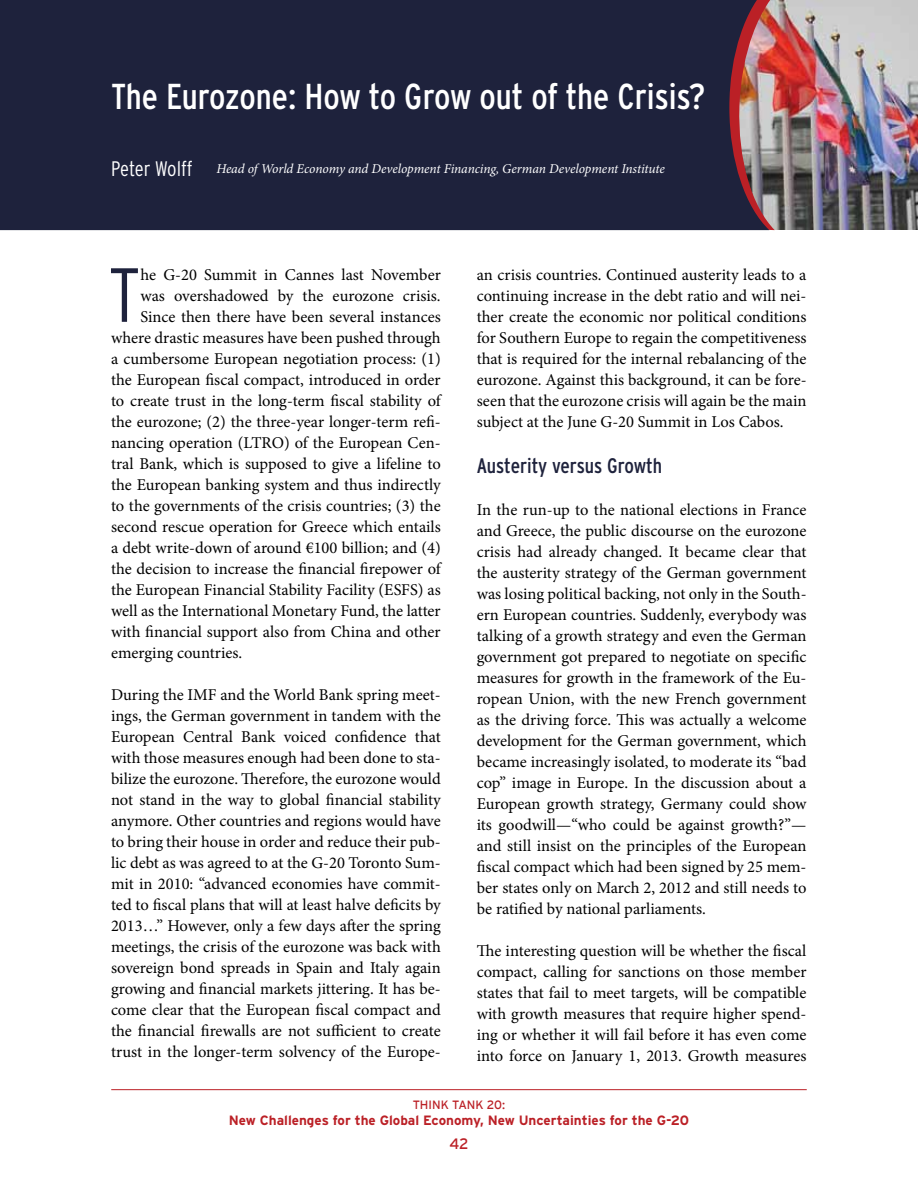
<style>
.page{position:relative;width:918px;height:1188px;background:#fff}
.page>*{position:absolute;margin:0;border:0;box-sizing:border-box;transform-origin:0 0}
.t1{font:300 condensed 76.5px "Interstate";color:#1e223c}
.t2{font:condensed 36px "Interstate";color:#fff}
.t3{font:condensed 21px "Interstate";color:#1e223c}
.t4{font:16.5px/21px "Minion Pro";color:#000;text-align:justify}
.t5{font:15px "Interstate";color:#bb2026}
.t6{font:italic 13.5px "Minion Pro";letter-spacing:-.01em;color:#fff}
.t7{font:700 13.5px "Interstate";color:#bb2026}
.t8{font:12px "Interstate";color:#bb2026}
.s1{font-family:"Interstate";font-weight:300;font-style:normal;font-stretch:condensed;font-size:21px}
</style>
<div class="page">
<hr style="left:111px;top:1089px;width:696px;height:1px;background:#bb2026">
<img style="left:783px;top:0;width:135px;height:230px">
<img style="left:769px;top:0;width:14px;height:230px">
<div style="left:0;top:0;width:769px;height:230px;background:#1e223c"></div>
<h2 class="t2" style="left:111px;top:77px;width:596px">The Eurozone: How to Grow out of the Crisis?</h2>
<p class="t6" style="left:111px;top:159px;width:556px"><span class="s1">Peter Wolff</span> Head of World Economy and Development Financing, German Development Institute</p>
<h1 class="t1" style="left:109px;top:252px;width:33px">T</h1>
<p class="t4" style="left:140px;top:264px;width:302px">he G-20 Summit in Cannes last November</p>
<p class="t4" style="left:140px;top:285px;width:302px">was overshadowed by the eurozone crisis.</p>
<p class="t4" style="left:140px;top:306px;width:302px">Since then there have been several instances</p>
<p class="t4" style="left:111px;top:327px;width:331px">where drastic measures have been pushed through</p>
<p class="t4" style="left:111px;top:348px;width:331px">a cumbersome European negotiation process: (1)</p>
<p class="t4" style="left:111px;top:369px;width:331px">the European fiscal compact, introduced in order</p>
<p class="t4" style="left:111px;top:390px;width:331px">to create trust in the long-term fiscal stability of</p>
<p class="t4" style="left:111px;top:411px;width:331px">the eurozone; (2) the three-year longer-term refi-</p>
<p class="t4" style="left:111px;top:432px;width:331px">nancing operation (LTRO) of the European Cen-</p>
<p class="t4" style="left:111px;top:453px;width:331px">tral Bank, which is supposed to give a lifeline to</p>
<p class="t4" style="left:111px;top:474px;width:331px">the European banking system and thus indirectly</p>
<p class="t4" style="left:111px;top:495px;width:331px">to the governments of the crisis countries; (3) the</p>
<p class="t4" style="left:111px;top:516px;width:331px">second rescue operation for Greece which entails</p>
<p class="t4" style="left:111px;top:537px;width:331px">a debt write-down of around €100 billion; and (4)</p>
<p class="t4" style="left:111px;top:558px;width:331px">the decision to increase the financial firepower of</p>
<p class="t4" style="left:111px;top:579px;width:331px">the European Financial Stability Facility (ESFS) as</p>
<p class="t4" style="left:111px;top:600px;width:331px">well as the International Monetary Fund, the latter</p>
<p class="t4" style="left:111px;top:621px;width:331px">with financial support also from China and other</p>
<p class="t4" style="left:111px;top:642px;width:133px">emerging countries.</p>
<p class="t4" style="left:111px;top:684px;width:331px">During the IMF and the World Bank spring meet&shy;ings, the German government in tandem with the European Central Bank voiced confidence that with those measures enough had been done to sta&shy;bilize the eurozone. Therefore, the eurozone would not stand in the way to global financial stability anymore. Other countries and regions would have to bring their house in order and reduce their pub&shy;lic debt as was agreed to at the G-20 Toronto Sum&shy;mit in 2010: “advanced economies have commit&shy;ted to fiscal plans that will at least halve deficits by 2013…” However, only a few days after the spring meetings, the crisis of the eurozone was back with sovereign bond spreads in Spain and Italy again growing and financial markets jittering. It has be&shy;come clear that the European fiscal compact and the financial firewalls are not sufficient to create trust in the longer-term solvency of the Europe-</p>
<p class="t4" style="left:477px;top:264px;width:331px">an crisis countries. Continued austerity leads to a continuing increase in the debt ratio and will nei&shy;ther create the economic nor political conditions for Southern Europe to regain the competitiveness that is required for the internal rebalancing of the eurozone. Against this background, it can be fore&shy;seen that the eurozone crisis will again be the main subject at the June G-20 Summit in Los Cabos.</p>
<p class="t3" style="left:477px;top:454px;width:187px">Austerity versus Growth</p>
<p class="t4" style="left:477px;top:499px;width:331px">In the run-up to the national elections in France and Greece, the public discourse on the eurozone crisis had already changed. It became clear that the austerity strategy of the German government was losing political backing, not only in the South&shy;ern European countries. Suddenly, everybody was talking of a growth strategy and even the German government got prepared to negotiate on specific measures for growth in the framework of the Eu&shy;ropean Union, with the new French government as the driving force. This was actually a welcome development for the German government, which became increasingly isolated, to moderate its “bad cop” image in Europe. In the discussion about a European growth strategy, Germany could show its goodwill—“who could be against growth?”— and still insist on the principles of the European fiscal compact which had been signed by 25 mem&shy;ber states only on March 2, 2012 and still needs to be ratified by national parliaments.</p>
<p class="t4" style="left:477px;top:940px;width:331px">The interesting question will be whether the fiscal compact, calling for sanctions on those member states that fail to meet targets, will be compatible with growth measures that require higher spend&shy;ing or whether it will fail before it has even come into force on January 1, 2013. Growth measures</p>
<p class="t8" style="left:413px;top:1098px;width:94px">THINK TANK 20:</p>
<p class="t7" style="left:229px;top:1113px;width:462px">New Challenges for the Global Economy, New Uncertainties for the G-20</p>
<p class="t5" style="left:449px;top:1135px;width:21px">42</p>
</div>
